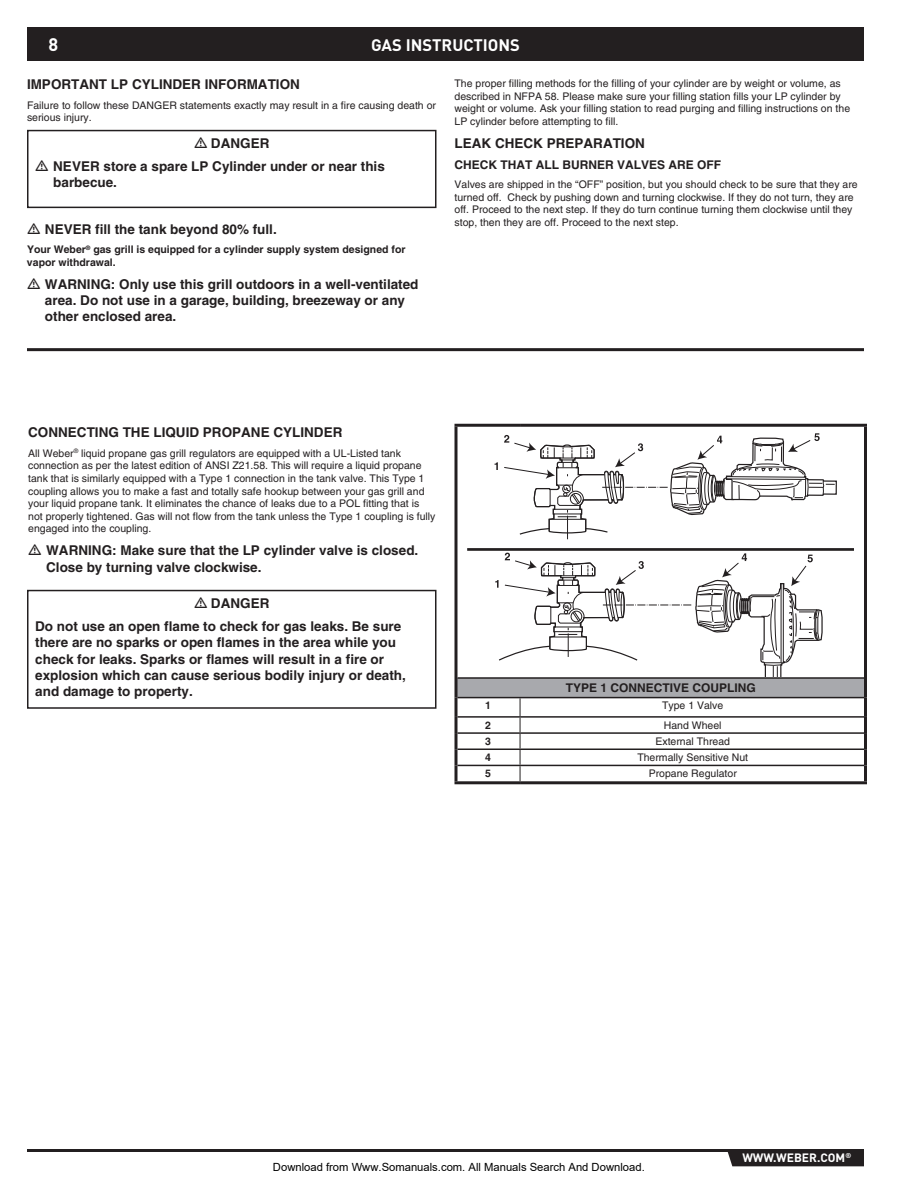
<style>
.page{position:relative;width:918px;height:1188px;background:#fff}
.page>*{position:absolute;margin:0;border:0;box-sizing:border-box;transform-origin:0 0}
.t1{font:18px "DI Nkerned";color:#fff}
.t2{font:16.5px "DI Nkerned";color:#fff}
.t3{font:700 13.5px/16.2px "Helvetica LT Std";color:#231f20}
.t4{font:700 12px "Helvetica LT Std";color:#231f20}
.t5{font:12px "DI Nkerned";color:#fff}
.t6{font:11.25px "Arial";color:#000}
.t7{font:10.5px/12.6px "Helvetica LT Std";color:#231f20}
.t8{font:700 10.5px/12.6px "Helvetica LT Std";color:#231f20}
</style>
<div class="page">
<div style="left:27px;top:27px;width:837px;height:33px;background:#231f20"></div>
<hr style="left:27px;top:1149px;width:702px;height:3px;background:#231f20">
<div style="left:727px;top:1149px;width:137px;height:17px;background:#231f20"></div>
<div style="left:27px;top:130px;width:409px;height:78px;border:2px solid #231f20"></div>
<div style="left:27px;top:590px;width:409px;height:119px;border:2px solid #231f20"></div>
<div style="left:456px;top:678px;width:410px;height:20px;background:#a8a9ad"></div>
<hr style="left:864px;top:427px;width:3px;height:251px;background:#231f20">
<hr style="left:864px;top:678px;width:3px;height:20px;background:#231f20">
<hr style="left:864px;top:698px;width:3px;height:19px;background:#231f20">
<hr style="left:864px;top:717px;width:3px;height:16px;background:#231f20">
<hr style="left:864px;top:733px;width:3px;height:16px;background:#231f20">
<hr style="left:864px;top:749px;width:3px;height:16px;background:#231f20">
<hr style="left:864px;top:765px;width:3px;height:16px;background:#231f20">
<svg style="left:458px;top:698px;width:63px;height:83px"></svg>
<hr style="left:520px;top:716px;width:344px;height:2px;background:#231f20">
<hr style="left:520px;top:732px;width:344px;height:2px;background:#231f20">
<hr style="left:520px;top:749px;width:344px;height:1px;background:#231f20">
<hr style="left:520px;top:765px;width:344px;height:1px;background:#231f20">
<svg style="left:454px;top:698px;width:4px;height:19px"></svg>
<svg style="left:454px;top:717px;width:4px;height:16px"></svg>
<svg style="left:454px;top:733px;width:4px;height:16px"></svg>
<svg style="left:454px;top:749px;width:4px;height:16px"></svg>
<svg style="left:454px;top:765px;width:4px;height:16px"></svg>
<hr style="left:458px;top:716px;width:62px;height:2px;background:#231f20">
<hr style="left:458px;top:732px;width:62px;height:2px;background:#231f20">
<hr style="left:458px;top:749px;width:62px;height:1px;background:#231f20">
<hr style="left:458px;top:765px;width:62px;height:1px;background:#231f20">
<hr style="left:458px;top:697px;width:406px;height:1px;background:#231f20">
<hr style="left:454px;top:781px;width:66px;height:3px;background:#231f20">
<hr style="left:454px;top:424px;width:66px;height:3px;background:#231f20">
<svg style="left:454px;top:427px;width:4px;height:251px"></svg>
<hr style="left:520px;top:424px;width:347px;height:3px;background:#231f20">
<hr style="left:520px;top:781px;width:347px;height:3px;background:#231f20">
<hr style="left:458px;top:677px;width:406px;height:2px;background:#231f20">
<svg style="left:454px;top:678px;width:4px;height:20px"></svg>
<svg style="left:725px;top:351px;width:113px;height:144px"></svg>
<svg style="left:495px;top:426px;width:341px;height:251px"></svg>
<hr style="left:468px;top:548px;width:386px;height:3px;background:#231f20">
<hr style="left:27px;top:348px;width:837px;height:3px;background:#231f20">
<h1 class="t1" style="left:49px;top:38px;width:11px">8</h1>
<h2 class="t2" style="left:371px;top:40px;width:150px">GAS INSTRUCTIONS</h2>
<p class="t3" style="left:27px;top:77px;width:274px">IMPORTANT LP CYLINDER INFORMATION</p>
<p class="t7" style="left:27px;top:99px;width:411px">Failure to follow these DANGER statements exactly may result in a fire causing death or serious injury.</p>
<p class="t3" style="left:53px;top:133px;width:333px;line-height:23px;text-indent:158px">DANGER<br>NEVER store a spare LP Cylinder under or near this</p>
<p class="t3" style="left:53px;top:176px;width:65px">barbecue.</p>
<p class="t3" style="left:45px;top:222px;width:233px">NEVER fill the tank beyond 80% full.</p>
<p class="t8" style="left:27px;top:244px;width:380px">Your Weber<sup>®</sup> gas grill is equipped for a cylinder supply system designed for vapor withdrawal.</p>
<p class="t3" style="left:45px;top:277px;width:375px">WARNING: Only use this grill outdoors in a well-ventilated area. Do not use in a garage, building, breezeway or any other enclosed area.</p>
<p class="t7" style="left:455px;top:78px;width:397px">The proper filling methods for the filling of your cylinder are by weight or volume, as described in NFPA 58. Please make sure your filling station fills your LP cylinder by weight or volume. Ask your filling station to read purging and filling instructions on the LP cylinder before attempting to fill.</p>
<p class="t3" style="left:455px;top:136px;width:192px">LEAK CHECK PREPARATION</p>
<p class="t4" style="left:455px;top:160px;width:268px">CHECK THAT ALL BURNER VALVES ARE OFF</p>
<p class="t7" style="left:455px;top:179px;width:405px">Valves are shipped in the “OFF” position, but you should check to be sure that they are turned off. Check by pushing down and turning clockwise. If they do not turn, they are off. Proceed to the next step. If they do turn continue turning them clockwise until they stop, then they are off. Proceed to the next step.</p>
<p class="t3" style="left:28px;top:426px;width:316px">CONNECTING THE LIQUID PROPANE CYLINDER</p>
<p class="t7" style="left:28px;top:448px;width:409px">All Weber<sup>®</sup> liquid propane gas grill regulators are equipped with a UL-Listed tank connection as per the latest edition of ANSI Z21.58. This will require a liquid propane tank that is similarly equipped with a Type 1 connection in the tank valve. This Type 1 coupling allows you to make a fast and totally safe hookup between your gas grill and your liquid propane tank. It eliminates the chance of leaks due to a POL fitting that is not properly tightened. Gas will not flow from the tank unless the Type 1 coupling is fully engaged into the coupling.</p>
<p class="t3" style="left:46px;top:544px;width:374px">WARNING: Make sure that the LP cylinder valve is closed.<br>Close by turning valve clockwise.</p>
<p class="t3" style="left:35px;top:593px;width:368px;line-height:23px;text-indent:176px">DANGER<br>Do not use an open flame to check for gas leaks. Be sure</p>
<p class="t3" style="left:35px;top:636px;width:372px">there are no sparks or open flames in the area while you check for leaks. Sparks or flames will result in a fire or explosion which can cause serious bodily injury or death, and damage to property.</p>
<p class="t4" style="left:566px;top:684px;width:192px">TYPE 1 CONNECTIVE COUPLING</p>
<p class="t8" style="left:485px;top:700px;width:7px">1</p>
<p class="t7" style="left:662px;top:700px;width:63px">Type 1 Valve</p>
<p class="t8" style="left:485px;top:720px;width:7px">2</p>
<p class="t7" style="left:664px;top:720px;width:59px">Hand Wheel</p>
<p class="t8" style="left:485px;top:736px;width:7px">3</p>
<p class="t7" style="left:655px;top:736px;width:76px">External Thread</p>
<p class="t8" style="left:485px;top:752px;width:7px">4</p>
<p class="t7" style="left:637px;top:752px;width:112px">Thermally Sensitive Nut</p>
<p class="t8" style="left:485px;top:768px;width:7px">5</p>
<p class="t7" style="left:649px;top:768px;width:90px">Propane Regulator</p>
<p class="t6" style="left:273px;top:1160px;width:373px">Download from Www.Somanuals.com. All Manuals Search And Download.</p>
<p class="t5" style="left:742px;top:1154px;width:110px">WWW.WEBER.COM<sup>®</sup></p>
</div>
